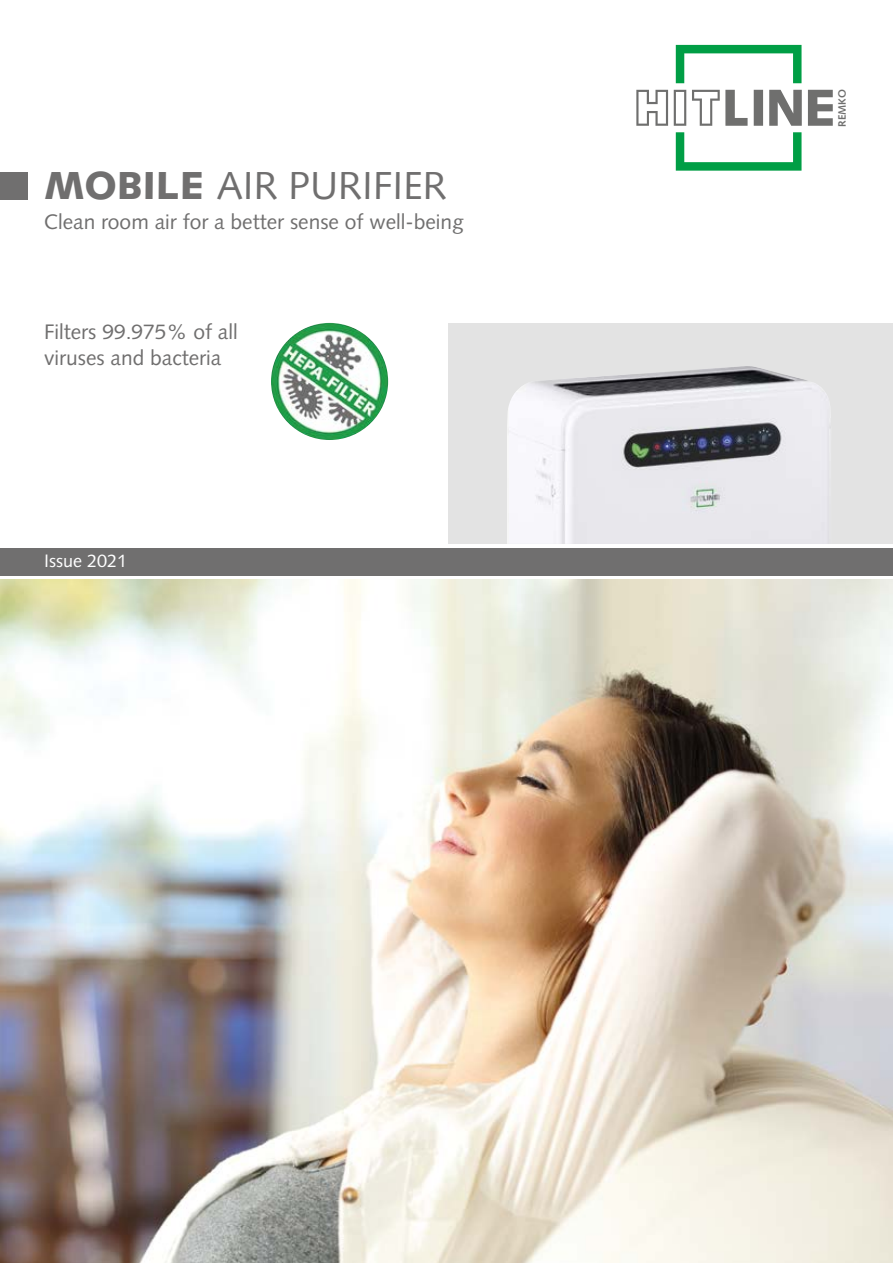
<style>
.page{position:relative;width:893px;height:1263px;background:#fff}
.page>*{position:absolute;margin:0;border:0;box-sizing:border-box;transform-origin:0 0}
.Headline{font:39px "Syntax LT Std";color:#706f6f}
.Subheadline{font:21px/25.5px "Syntax LT Std";color:#706f6f}
.Titel_-_Ausgabe{font:18px "Syntax LT Std";color:#fff}
.t1{font:700 10.65px "Syntax LT Std";color:#6f6f6e}
.s1{font-weight:900}
</style>
<div class="page">
<img style="left:0;top:579px;width:893px;height:684px">
<div style="left:0;top:548px;width:893px;height:27px;background:#706f6f"></div>
<div style="left:449px;top:324px;width:444px;height:220px;background:#e3e3e3"></div>
<div style="left:0;top:172px;width:27px;height:27px;background:#706f6f"></div>
<img style="left:271px;top:323px;width:117px;height:117px;border-radius:59px">
<img style="left:507px;top:366px;width:324px;height:178px">
<svg style="left:636px;top:90px;width:32px;height:36px"></svg>
<svg style="left:808px;top:90px;width:25px;height:36px"></svg>
<svg style="left:674px;top:45px;width:128px;height:126px"></svg>
<p class="Headline" style="left:44px;top:163px;width:404px"><span class="s1">MOBILE</span> AIR PURIFIER</p>
<p class="Subheadline" style="left:44px;top:209px;width:421px">Clean room air for a better sense of well-being</p>
<p class="Subheadline" style="left:44px;top:319px;width:195px">Filters 99.975% of all viruses and bacteria</p>
<p class="Titel_-_Ausgabe" style="left:44px;top:550px;width:85px">Issue 2021</p>
<p class="t1" style="left:836px;top:127px;width:39px;rotate:-90deg">REMKO</p>
</div>
